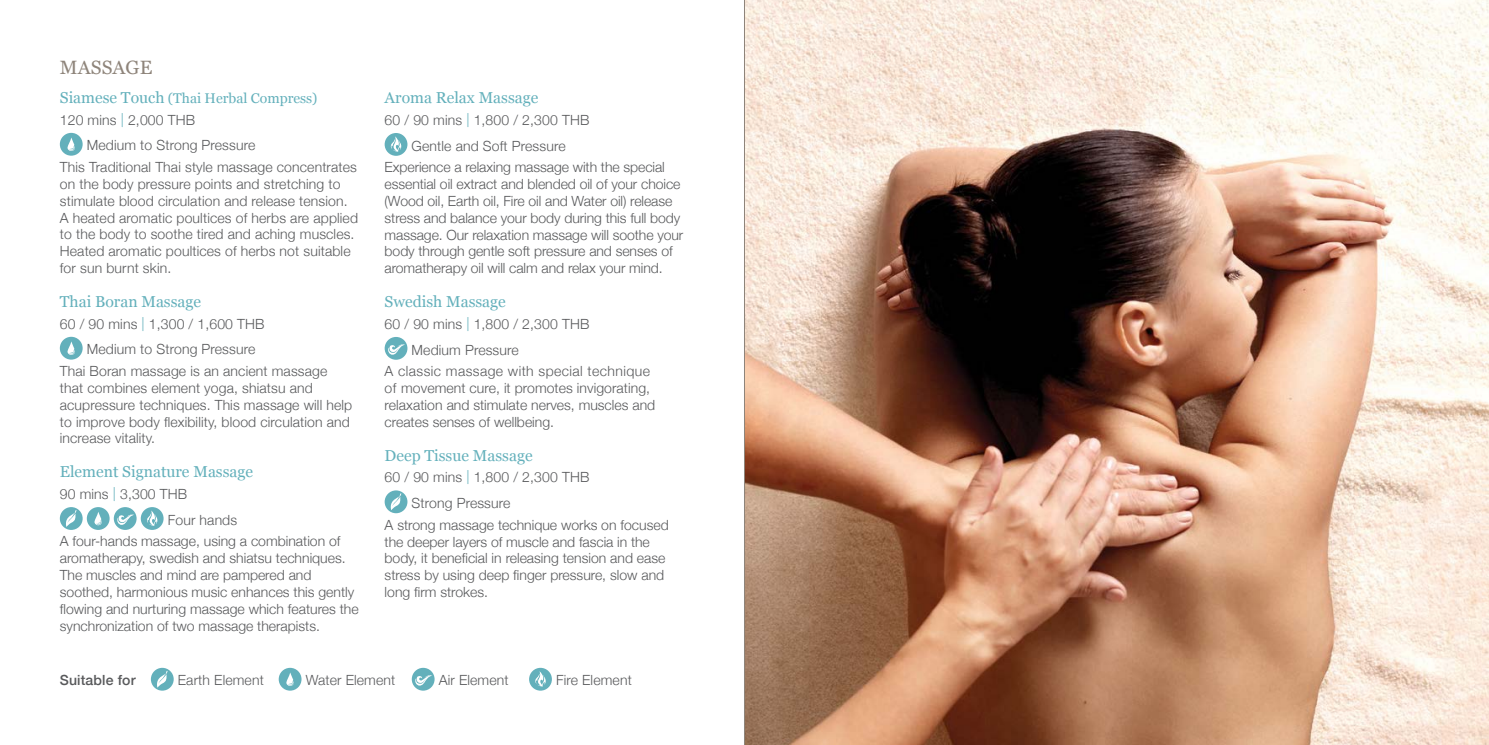
<style>
.page{position:relative;width:1489px;height:745px;background:#fff}
.page>*{position:absolute;margin:0;border:0;box-sizing:border-box;transform-origin:0 0}
.t1{font:19.25px "Georgia";letter-spacing:.005em;color:#8e847a}
.t2{font:15.75px "Georgia";color:#63b0bb}
.t3{font:300 14px/16.8px "Helvetica Neue";color:#58595b}
.t4{font:14px "Georgia";color:#63b0bb}
.t5{font:500 14px "Helvetica Neue";letter-spacing:.01em;color:#58595b}
.s1{font-size:15.75px}
.s2{color:#63b0bb}
</style>
<div class="page">
<img style="left:745px;top:0;width:743px;height:744px">
<div style="left:151px;top:667px;width:23px;height:23px;background:#63b0bb;border-radius:50%"></div>
<svg style="left:157px;top:671px;width:11px;height:16px"></svg>
<div style="left:279px;top:667px;width:22px;height:23px;background:#63b0bb;border-radius:50%"></div>
<svg style="left:286px;top:672px;width:8px;height:13px"></svg>
<div style="left:412px;top:667px;width:22px;height:23px;background:#63b0bb;border-radius:50%"></div>
<svg style="left:415px;top:675px;width:17px;height:10px"></svg>
<div style="left:529px;top:667px;width:23px;height:23px;background:#63b0bb;border-radius:50%"></div>
<svg style="left:535px;top:670px;width:13px;height:16px"></svg>
<div style="left:60px;top:133px;width:23px;height:22px;background:#63b0bb;border-radius:50%"></div>
<svg style="left:67px;top:137px;width:8px;height:14px"></svg>
<div style="left:60px;top:336px;width:23px;height:23px;background:#63b0bb;border-radius:50%"></div>
<svg style="left:67px;top:341px;width:8px;height:14px"></svg>
<svg style="left:60px;top:506px;width:23px;height:23px"></svg>
<svg style="left:65px;top:509px;width:12px;height:17px"></svg>
<div style="left:87px;top:506px;width:23px;height:23px;background:#63b0bb;border-radius:50%"></div>
<svg style="left:94px;top:512px;width:8px;height:13px"></svg>
<svg style="left:114px;top:506px;width:23px;height:23px"></svg>
<svg style="left:116px;top:513px;width:18px;height:11px"></svg>
<svg style="left:141px;top:506px;width:22px;height:23px"></svg>
<svg style="left:147px;top:510px;width:13px;height:15px"></svg>
<svg style="left:384px;top:133px;width:23px;height:23px"></svg>
<svg style="left:390px;top:136px;width:14px;height:16px"></svg>
<div style="left:384px;top:337px;width:23px;height:22px;background:#63b0bb;border-radius:50%"></div>
<svg style="left:388px;top:344px;width:17px;height:10px"></svg>
<div style="left:384px;top:490px;width:23px;height:23px;background:#63b0bb;border-radius:50%"></div>
<svg style="left:390px;top:493px;width:11px;height:17px"></svg>
<hr style="left:744px;top:0;width:1px;height:744px;background:#8e847a">
<h1 class="t1" style="left:60px;top:53px;width:94px">MASSAGE</h1>
<p class="t4" style="left:60px;top:88px;width:259px"><span class="s1">Siamese Touch</span> (Thai Herbal Compress)</p>
<p class="t3" style="left:87px;top:106px;width:170px;line-height:25.6px;text-indent:-27px">120 mins <span class="s2">|</span> 2,000 THB<br>Medium to Strong Pressure</p>
<p class="t3" style="left:60px;top:158px;width:300px">This Traditional Thai style massage concentrates on the body pressure points and stretching to stimulate blood circulation and release tension.<br>A heated aromatic poultices of herbs are applied to the body to soothe tired and aching muscles.<br>Heated aromatic poultices of herbs not suitable for sun burnt skin.</p>
<p class="t2" style="left:60px;top:290px;width:143px">Thai Boran Massage</p>
<p class="t3" style="left:87px;top:310px;width:179px;line-height:25.6px;text-indent:-27px">60 / 90 mins <span class="s2">|</span> 1,300 / 1,600 THB<br>Medium to Strong Pressure</p>
<p class="t3" style="left:60px;top:361px;width:294px">Thai Boran massage is an ancient massage that combines element yoga, shiatsu and acupressure techniques. This massage will help to improve body flexibility, blood circulation and increase vitality.</p>
<p class="t2" style="left:60px;top:460px;width:195px">Element Signature Massage</p>
<p class="t3" style="left:168px;top:480px;width:71px;line-height:25.6px;text-indent:-108px">90 mins <span class="s2">|</span> 3,300 THB<br>Four hands</p>
<p class="t3" style="left:60px;top:531px;width:300px">A four-hands massage, using a combination of aromatherapy, swedish and shiatsu techniques.<br>The muscles and mind are pampered and soothed, harmonious music enhances this gently flowing and nurturing massage which features the synchronization of two massage therapists.</p>
<p class="t2" style="left:384px;top:86px;width:155px">Aroma Relax Massage</p>
<p class="t3" style="left:384px;top:106px;width:206px;line-height:25.6px;text-align:center">60 / 90 mins <span class="s2">|</span> 1,800 / 2,300 THB<br>Gentle and Soft Pressure</p>
<p class="t3" style="left:384px;top:158px;width:300px">Experience a relaxing massage with the special essential oil extract and blended oil of your choice (Wood oil, Earth oil, Fire oil and Water oil) release stress and balance your body during this full body massage. Our relaxation massage will soothe your body through gentle soft pressure and senses of aromatherapy oil will calm and relax your mind.</p>
<p class="t2" style="left:384px;top:290px;width:123px">Swedish Massage</p>
<p class="t3" style="left:411px;top:310px;width:179px;line-height:25.6px;text-indent:-27px">60 / 90 mins <span class="s2">|</span> 1,800 / 2,300 THB<br>Medium Pressure</p>
<p class="t3" style="left:384px;top:361px;width:272px">A classic massage with special technique of movement cure, it promotes invigorating, relaxation and stimulate nerves, muscles and creates senses of wellbeing.</p>
<p class="t2" style="left:384px;top:443px;width:149px">Deep Tissue Massage</p>
<p class="t3" style="left:411px;top:463px;width:179px;line-height:25.6px;text-indent:-27px">60 / 90 mins <span class="s2">|</span> 1,800 / 2,300 THB<br>Strong Pressure</p>
<p class="t3" style="left:384px;top:515px;width:285px">A strong massage technique works on focused the deeper layers of muscle and fascia in the body, it beneficial in releasing tension and ease stress by using deep finger pressure, slow and long firm strokes.</p>
<p class="t5" style="left:60px;top:668px;width:77px">Suitable for</p>
<p class="t3" style="left:178px;top:670px;width:87px">Earth Element</p>
<p class="t3" style="left:306px;top:670px;width:91px">Water Element</p>
<p class="t3" style="left:439px;top:670px;width:71px">Air Element</p>
<p class="t3" style="left:556px;top:670px;width:77px">Fire Element</p>
</div>
